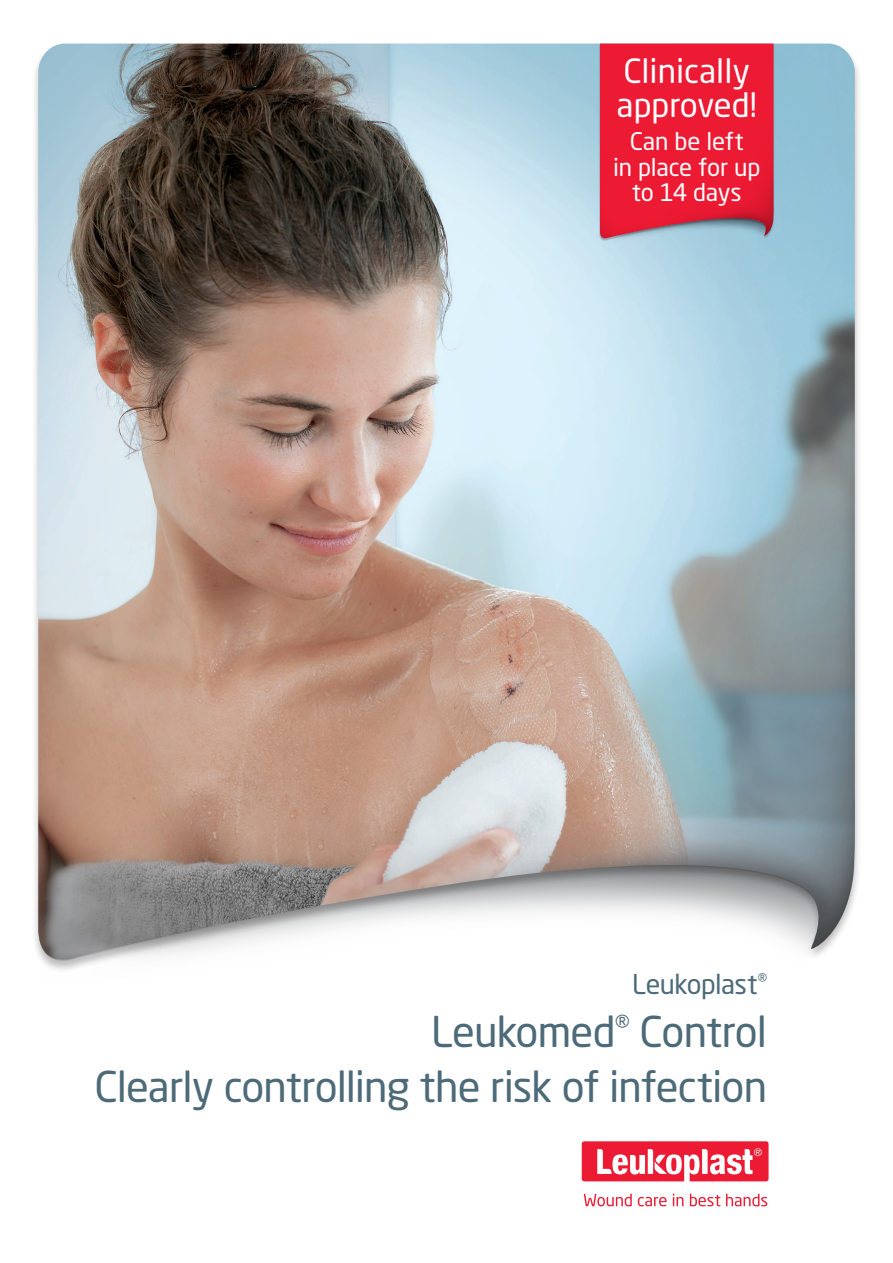
<style>
.page{position:relative;width:893px;height:1263px;background:#fff}
.page>*{position:absolute;margin:0;border:0;box-sizing:border-box;transform-origin:0 0}
.HL_titel_reg_dark_gr{font:42px "Neo Sans W1 G";letter-spacing:-.02em;color:#4d6a78}
.Copy_Graphics_8_10pt{font:33px "Neo Sans W1 G";color:#fff}
.HL_titel_reg_dark_gr-2{font:27px "Neo Sans W1 G";letter-spacing:-.015em;color:#4d6a78}
.Copy_Graphics_8_10pt-2{font:24px/25.5px "Neo Sans W1 G";letter-spacing:-.01em;color:#fff;text-align:center}
</style>
<div class="page">
<svg style="left:580px;top:1139px;width:190px;height:44px"></svg>
<svg style="left:582px;top:1141px;width:187px;height:40px"></svg>
<svg style="left:584px;top:1193px;width:183px;height:13px"></svg>
<div style="left:31px;top:43px;width:831px;height:930px;background:#231f20;opacity:.3"></div>
<img style="left:38px;top:44px;width:817px;height:86px">
<img style="left:38px;top:130px;width:817px;height:831px">
<img style="left:600px;top:241px;width:167px;height:35px">
<div style="left:599px;top:44px;width:176px;height:197px;background:#231f20;opacity:.3"></div>
<div style="left:600px;top:44px;width:174px;height:18px;background:#ed1a33"></div>
<img style="left:600px;top:62px;width:174px;height:177px">
<p class="Copy_Graphics_8_10pt" style="left:623px;top:50px;width:128px">Clinically</p>
<p class="Copy_Graphics_8_10pt" style="left:617px;top:85px;width:142px">approved!</p>
<p class="Copy_Graphics_8_10pt-2" style="left:630px;top:128px;width:116px">Can be left</p>
<p class="Copy_Graphics_8_10pt-2" style="left:613px;top:154px;width:149px">in place for up to 14 days</p>
<p class="HL_titel_reg_dark_gr-2" style="left:632px;top:968px;width:137px">Leukoplast<sup>®</sup></p>
<p class="HL_titel_reg_dark_gr" style="left:431px;top:1005px;width:338px">Leukomed<sup>®</sup> Control</p>
<p class="HL_titel_reg_dark_gr" style="left:95px;top:1061px;width:674px">Clearly controlling the risk of infection</p>
</div>
